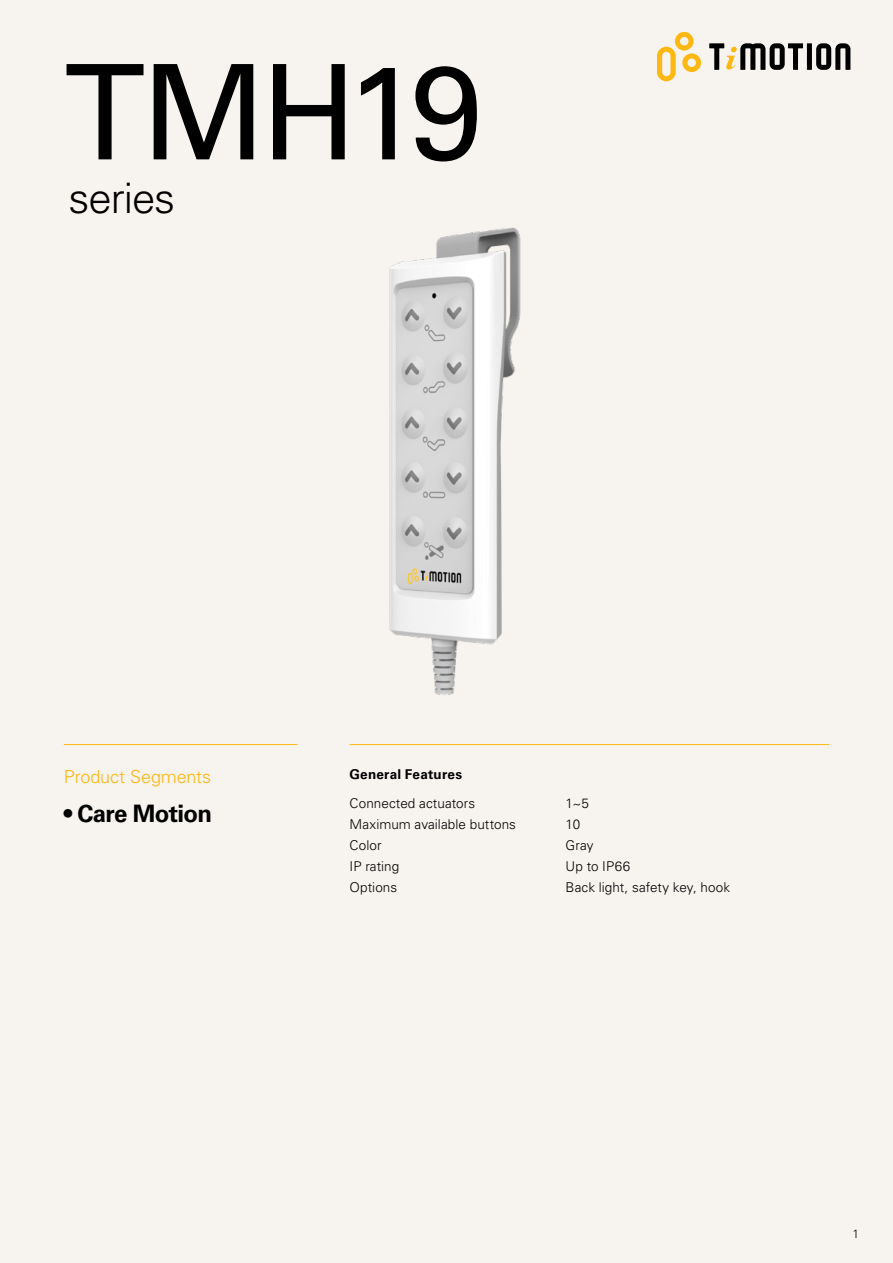
<style>
.page{position:relative;width:893px;height:1263px;background:#f7f3ef}
.page>*{position:absolute;margin:0;border:0;box-sizing:border-box;transform-origin:0 0}
.t1{font:132px "Univers LT Std";letter-spacing:-.055em;color:#000}
.t2{font:300 42px "Univers LT Std";letter-spacing:-.025em;color:#000}
.t3{font:700 24px "Univers LT Std";letter-spacing:-.025em;color:#000}
.t4{font:300 18px "Univers LT Std";letter-spacing:-.005em;color:#fdb812}
.t5{font:300 13.5px "Univers LT Std";letter-spacing:.005em;color:#000}
.t6{font:700 13.5px "Univers LT Std";letter-spacing:.015em;color:#000}
.t7{font:300 12px "Univers LT Std";color:#000}
</style>
<div class="page">
<svg style="left:657px;top:32px;width:44px;height:49px"></svg>
<div style="left:807px;top:43px;width:5px;height:27px;background:#000"></div>
<svg style="left:816px;top:43px;width:34px;height:27px"></svg>
<svg style="left:709px;top:43px;width:94px;height:27px"></svg>
<hr style="left:350px;top:744px;width:479px;height:1px;background:#fdb812">
<hr style="left:64px;top:744px;width:234px;height:1px;background:#fdb812">
<img style="left:389px;top:227px;width:132px;height:468px">
<h1 class="t1" style="left:64px;top:34px;width:421px">TMH19</h1>
<h2 class="t2" style="left:69px;top:173px;width:108px">series</h2>
<h3 class="t4" style="left:64px;top:766px;width:149px">Product Segments</h3>
<h3 class="t3" style="left:64px;top:799px;width:150px">• Care Motion</h3>
<p class="t6" style="left:350px;top:766px;width:114px">General Features</p>
<p class="t5" style="left:350px;top:795px;width:127px">Connected actuators</p>
<p class="t5" style="left:566px;top:795px;width:25px">1~5</p>
<p class="t5" style="left:350px;top:816px;width:168px">Maximum available buttons</p>
<p class="t5" style="left:566px;top:816px;width:16px">10</p>
<p class="t5" style="left:350px;top:837px;width:34px">Color</p>
<p class="t5" style="left:566px;top:837px;width:29px">Gray</p>
<p class="t5" style="left:350px;top:858px;width:51px">IP rating</p>
<p class="t5" style="left:566px;top:858px;width:66px">Up to IP66</p>
<p class="t5" style="left:350px;top:879px;width:49px">Options</p>
<p class="t5" style="left:566px;top:879px;width:166px">Back light, safety key, hook</p>
<p class="t7" style="left:852px;top:1226px;width:8px">1</p>
</div>
